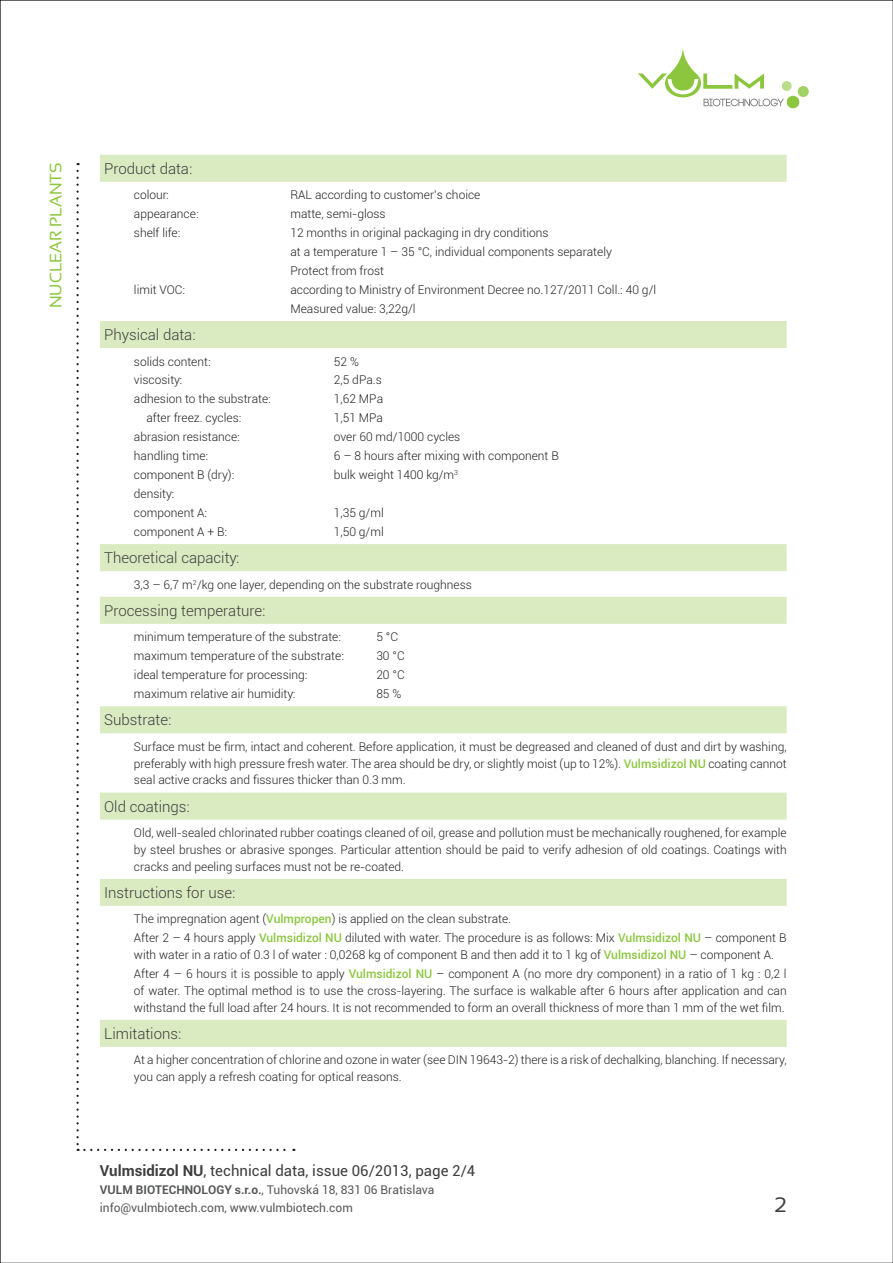
<style>
.page{position:relative;width:893px;height:1263px;background:#fff}
.page>*{position:absolute;margin:0;border:0;box-sizing:border-box;transform-origin:0 0}
.t1{font:21px "Sansation";color:#3e3e3f}
.t2{font:16.5px "Sansation";color:#8bc63e}
.t3{font:300 15px "Roboto";color:#3e3e3f}
.t4{font:15px "Roboto";color:#3e3e3f}
.t5{font:300 12px/18.9px "Roboto";color:#231f20}
.t6{font:12px/18px "Roboto";color:#57585a}
.s1{font-weight:500;color:#8bc63e}
.s2{font-weight:700}
</style>
<div class="page">
<div style="left:100px;top:155px;width:687px;height:27px;background:#daeac1"></div>
<div style="left:100px;top:321px;width:687px;height:27px;background:#daeac1"></div>
<div style="left:100px;top:544px;width:687px;height:27px;background:#daeac1"></div>
<div style="left:100px;top:597px;width:687px;height:27px;background:#daeac1"></div>
<div style="left:100px;top:706px;width:687px;height:27px;background:#daeac1"></div>
<div style="left:100px;top:792px;width:687px;height:27px;background:#daeac1"></div>
<div style="left:100px;top:879px;width:687px;height:27px;background:#daeac1"></div>
<div style="left:100px;top:1020px;width:687px;height:27px;background:#daeac1"></div>
<svg style="left:76px;top:171px;width:218px;height:980px"></svg>
<svg style="left:638px;top:48px;width:171px;height:61px"></svg>
<h2 class="t2" style="left:46px;top:308px;width:147px;rotate:-90deg">NUCLEAR PLANTS</h2>
<p class="t3" style="left:104px;top:158px;width:89px">Product data:</p>
<p class="t5" style="left:134px;top:185px;width:36px">colour:</p>
<p class="t5" style="left:290px;top:185px;width:191px">RAL according to customer’s choice</p>
<p class="t5" style="left:134px;top:204px;width:66px">appearance:</p>
<p class="t5" style="left:290px;top:204px;width:97px">matte, semi-gloss</p>
<p class="t5" style="left:134px;top:223px;width:48px">shelf life:</p>
<p class="t5" style="left:290px;top:223px;width:323px">12 months in original packaging in dry conditions<br>at a temperature 1 – 35 °C, individual components separately<br>Protect from frost</p>
<p class="t5" style="left:134px;top:280px;width:53px">limit VOC:</p>
<p class="t5" style="left:290px;top:280px;width:367px">according to Ministry of Environment Decree no.127/2011 Coll.: 40 g/l<br>Measured value: 3,22g/l</p>
<p class="t3" style="left:104px;top:324px;width:93px">Physical data:</p>
<p class="t5" style="left:134px;top:351px;width:78px">solids content:</p>
<p class="t5" style="left:334px;top:351px;width:27px">52 %</p>
<p class="t5" style="left:134px;top:370px;width:50px">viscosity:</p>
<p class="t5" style="left:334px;top:370px;width:49px">2,5 dPa.s</p>
<p class="t5" style="left:134px;top:389px;width:138px">adhesion to the substrate:</p>
<p class="t5" style="left:334px;top:389px;width:51px">1,62 MPa</p>
<p class="t5" style="left:146px;top:408px;width:96px">after freez. cycles:</p>
<p class="t5" style="left:334px;top:408px;width:51px">1,51 MPa</p>
<p class="t5" style="left:134px;top:427px;width:107px">abrasion resistance:</p>
<p class="t5" style="left:334px;top:427px;width:128px">over 60 md/1000 cycles</p>
<p class="t5" style="left:134px;top:446px;width:76px">handling time:</p>
<p class="t5" style="left:334px;top:446px;width:226px">6 – 8 hours after mixing with component B</p>
<p class="t5" style="left:134px;top:465px;width:102px">component B (dry):</p>
<p class="t5" style="left:334px;top:465px;width:126px">bulk weight 1400 kg/m<sup>3</sup></p>
<p class="t5" style="left:134px;top:484px;width:75px">density: component A:</p>
<p class="t5" style="left:334px;top:503px;width:51px">1,35 g/ml</p>
<p class="t5" style="left:134px;top:522px;width:95px">component A + B:</p>
<p class="t5" style="left:334px;top:522px;width:51px">1,50 g/ml</p>
<p class="t3" style="left:104px;top:547px;width:137px">Theoretical capacity:</p>
<p class="t5" style="left:134px;top:574px;width:340px">3,3 – 6,7 m<sup>2</sup>/kg one layer, depending on the substrate roughness</p>
<p class="t3" style="left:104px;top:600px;width:163px">Processing temperature:</p>
<p class="t5" style="left:134px;top:627px;width:209px">minimum temperature of the substrate:</p>
<p class="t5" style="left:376px;top:627px;width:23px">5 °C</p>
<p class="t5" style="left:134px;top:646px;width:211px">maximum temperature of the substrate:</p>
<p class="t5" style="left:376px;top:646px;width:30px">30 °C</p>
<p class="t5" style="left:134px;top:665px;width:175px">ideal temperature for processing:</p>
<p class="t5" style="left:376px;top:665px;width:30px">20 °C</p>
<p class="t5" style="left:134px;top:684px;width:163px">maximum relative air humidity:</p>
<p class="t5" style="left:376px;top:684px;width:27px">85 %</p>
<p class="t3" style="left:104px;top:710px;width:69px">Substrate:</p>
<p class="t5" style="left:134px;top:738px;width:654px;line-height:16.8px;text-align:justify">Surface must be firm, intact and coherent. Before application, it must be degreased and cleaned of dust and dirt by washing, preferably with high pressure fresh water. The area should be dry, or slightly moist (up to 12%). <span class="s1">Vulmsidizol NU</span> coating cannot seal active cracks and fissures thicker than 0.3 mm.</p>
<p class="t3" style="left:104px;top:796px;width:87px">Old coatings:</p>
<p class="t5" style="left:134px;top:824px;width:654px;line-height:16.8px;text-align:justify">Old, well-sealed chlorinated rubber coatings cleaned of oil, grease and pollution must be mechanically roughened, for example by steel brushes or abrasive sponges. Particular attention should be paid to verify adhesion of old coatings. Coatings with cracks and peeling surfaces must not be re-coated.</p>
<p class="t3" style="left:104px;top:882px;width:133px">Instructions for use:</p>
<p class="t5" style="left:134px;top:909px;width:654px">The impregnation agent (<span class="s1">Vulmpropen</span>) is applied on the clean substrate.<br>After 2 – 4 hours apply <span class="s1">Vulmsidizol NU</span> diluted with water. The procedure is as follows: Mix <span class="s1">Vulmsidizol NU</span> – component B</p>
<p class="t5" style="left:134px;top:945px;width:654px">with water in a ratio of 0.3 l of water : 0,0268 kg of component B and then add it to 1 kg of <span class="s1">Vulmsidizol NU</span> – component A.<br>After 4 – 6 hours it is possible to apply <span class="s1">Vulmsidizol NU</span> – component A (no more dry component) in a ratio of 1 kg : 0,2 l</p>
<p class="t5" style="left:134px;top:982px;width:654px;line-height:16.8px">of water. The optimal method is to use the cross-layering. The surface is walkable after 6 hours after application and can withstand the full load after 24 hours. It is not recommended to form an overall thickness of more than 1 mm of the wet film.</p>
<p class="t3" style="left:104px;top:1023px;width:79px">Limitations:</p>
<p class="t5" style="left:134px;top:1051px;width:654px;line-height:16.8px">At a higher concentration of chlorine and ozone in water (see DIN 19643-2) there is a risk of dechalking, blanching. If necessary, you can apply a refresh coating for optical reasons.</p>
<p class="t4" style="left:100px;top:1160px;width:377px"><span class="s2">Vulmsidizol NU</span>, technical data, issue 06/2013, page 2/4</p>
<p class="t6" style="left:100px;top:1181px;width:336px"><span class="s2">VULM BIOTECHNOLOGY s.r.o.</span>, Tuhovská 18, 831 06 Bratislava info@vulmbiotech.com, www.vulmbiotech.com</p>
<h1 class="t1" style="left:775px;top:1193px;width:13px">2</h1>
</div>
